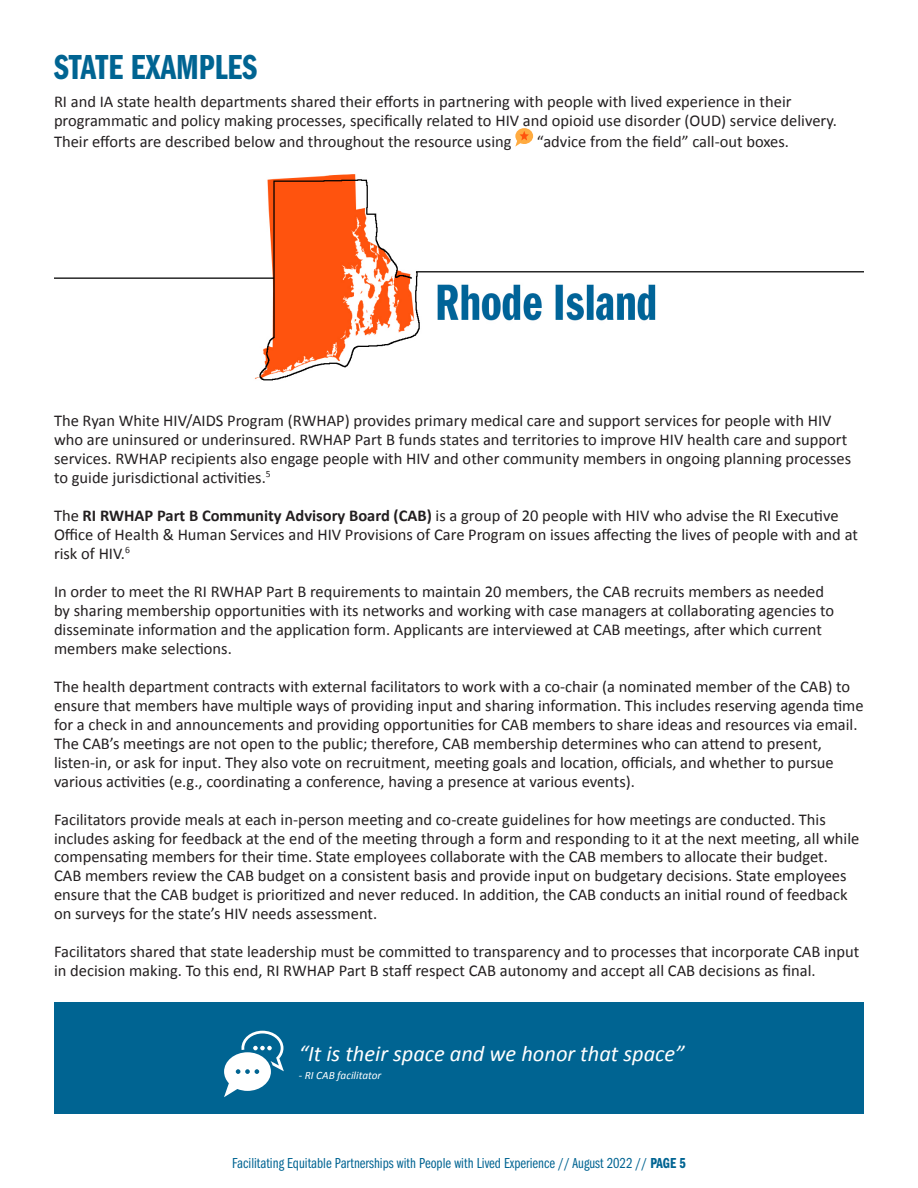
<style>
.page{position:relative;width:918px;height:1188px;background:#fff}
.page>*{position:absolute;margin:0;border:0;box-sizing:border-box;transform-origin:0 0}
.Heading_1{font:36px "Franklin Gothic LT Pro Dm Cm";color:#006492}
.t1{font:italic 22.5px "Calibri";color:#fff}
.t2{font:16.5px/19px "Calibri";color:#231f20}
.t3{font:15px "Franklin Gothic LT Pro Bk Cm";color:#006492}
.t4{font:italic 11.25px "Calibri";color:#fff}
.s1{font-weight:700}
.s2{font-family:"Franklin Gothic LT Pro Dm Cm"}
</style>
<div class="page">
<svg style="left:515px;top:128px;width:18px;height:19px"></svg>
<img style="left:54px;top:174px;width:810px;height:207px">
<div style="left:54px;top:1003px;width:810px;height:111px;background:#006492"></div>
<svg style="left:224px;top:1031px;width:60px;height:66px"></svg>
<p class="Heading_1" style="left:54px;top:47px;width:205px">STATE EXAMPLES</p>
<p class="t2" style="left:54px;top:91px;width:784px">RI and IA state health departments shared their efforts in partnering with people with lived experience in their programmatic and policy making processes, specifically related to HIV and opioid use disorder (OUD) service delivery.</p>
<p class="t2" style="left:54px;top:131px;width:459px">Their efforts are described below and throughout the resource using</p>
<p class="t2" style="left:537px;top:131px;width:254px">“advice from the field” call-out boxes.</p>
<p class="t2" style="left:54px;top:411px;width:799px">The Ryan White HIV/AIDS Program (RWHAP) provides primary medical care and support services for people with HIV who are uninsured or underinsured. RWHAP Part B funds states and territories to improve HIV health care and support services. RWHAP recipients also engage people with HIV and other community members in ongoing planning processes to guide jurisdictional activities.<sup>5</sup></p>
<p class="t2" style="left:54px;top:505px;width:806px">The <span class="s1">RI RWHAP Part B Community Advisory Board (CAB)</span> is a group of 20 people with HIV who advise the RI Executive<br>Office of Health &amp; Human Services and HIV Provisions of Care Program on issues affecting the lives of people with and at risk of HIV.<sup>6</sup></p>
<p class="t2" style="left:54px;top:581px;width:782px">In order to meet the RI RWHAP Part B requirements to maintain 20 members, the CAB recruits members as needed by sharing membership opportunities with its networks and working with case managers at collaborating agencies to disseminate information and the application form. Applicants are interviewed at CAB meetings, after which current members make selections.</p>
<p class="t2" style="left:54px;top:676px;width:811px">The health department contracts with external facilitators to work with a co-chair (a nominated member of the CAB) to ensure that members have multiple ways of providing input and sharing information. This includes reserving agenda time for a check in and announcements and providing opportunities for CAB members to share ideas and resources via email.</p>
<p class="t2" style="left:54px;top:733px;width:781px">The CAB’s meetings are not open to the public; therefore, CAB membership determines who can attend to present, listen-in, or ask for input. They also vote on recruitment, meeting goals and location, officials, and whether to pursue various activities (e.g., coordinating a conference, having a presence at various events).</p>
<p class="t2" style="left:54px;top:809px;width:807px">Facilitators provide meals at each in-person meeting and co-create guidelines for how meetings are conducted. This includes asking for feedback at the end of the meeting through a form and responding to it at the next meeting, all while compensating members for their time. State employees collaborate with the CAB members to allocate their budget.<br>CAB members review the CAB budget on a consistent basis and provide input on budgetary decisions. State employees ensure that the CAB budget is prioritized and never reduced. In addition, the CAB conducts an initial round of feedback on surveys for the state’s HIV needs assessment.</p>
<p class="t2" style="left:54px;top:942px;width:807px">Facilitators shared that state leadership must be committed to transparency and to processes that incorporate CAB input in decision making. To this end, RI RWHAP Part B staff respect CAB autonomy and accept all CAB decisions as final.</p>
<p class="t1" style="left:299px;top:1038px;width:387px">“It is their space and we honor that space”</p>
<p class="t4" style="left:299px;top:1067px;width:84px">- RI CAB facilitator</p>
<p class="t3" style="left:232px;top:1155px;width:455px">Facilitating Equitable Partnerships with People with Lived Experience // August 2022 // <span class="s2">PAGE 5</span></p>
</div>
